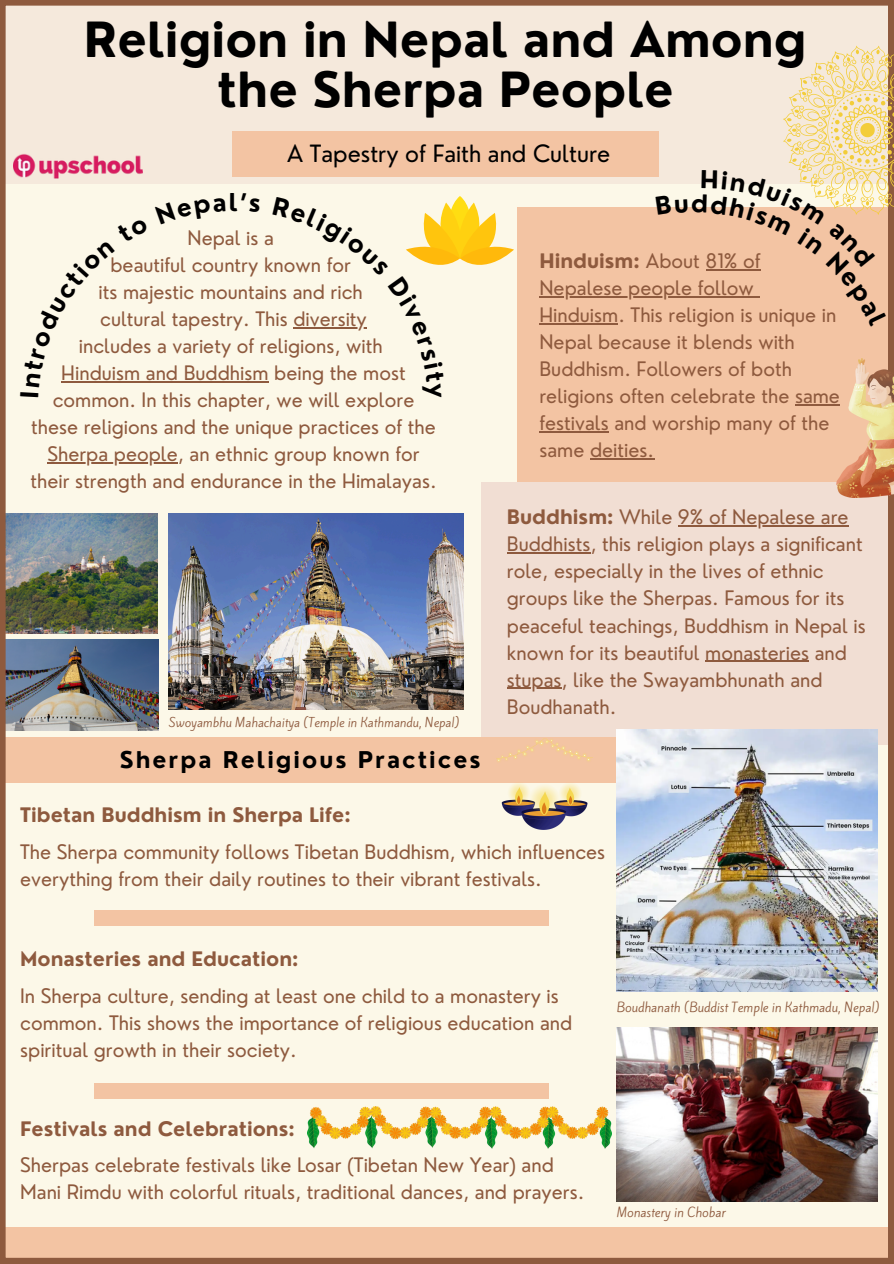
<style>
.page{position:relative;width:894px;height:1264px;background:#fff}
.page>*{position:absolute;margin:0;border:0;box-sizing:border-box;transform-origin:0 0}
.t1{font:700 47.25px/49.5px "Nourd";color:#000;text-align:center}
.t2{font:700 24px "Nourd";color:#000}
.t3{font:23.25px "Nourd";color:#000}
.t4{font:700 22.5px "Nourd";letter-spacing:.09em;color:#000}
.t5{font:19.5px/27px "Nourd";color:#8e5a3e}
.t6{font:700 19.5px "Nourd";color:#8e5a3e}
.t7{font:12px "Kite One";color:#8e5a3e}
.t8{font:11.7px "Kite One";color:#8e5a3e}
.s1{font-weight:700}
</style>
<div class="page">
<img style="left:0;top:0;width:893px;height:1263px">
<img style="left:13px;top:153px;width:130px;height:25px">
<img style="left:835px;top:358px;width:58px;height:139px">
<img style="left:496px;top:738px;width:96px;height:91px">
<img style="left:308px;top:1106px;width:303px;height:42px">
<div style="left:20px;top:218px;width:129px;height:179px;background:#fcf8e8"></div>
<div style="left:155px;top:197px;width:71px;height:28px;background:#fcf8e8"></div>
<svg style="left:241px;top:193px;width:19px;height:20px"></svg>
<svg style="left:272px;top:196px;width:242px;height:203px;background:#fbf3d5"></svg>
<svg style="left:655px;top:46px;width:239px;height:281px;background:#f1d5b8"></svg>
<p class="t1" style="left:84px;top:15px;width:724px">Religion in Nepal and Among the Sherpa People</p>
<p class="t3" style="left:287px;top:139px;width:324px">A Tapestry of Faith and Culture</p>
<h5 class="t2" style="left:229px;top:187px;width:11px">l</h5>
<p class="t5" style="left:98px;top:224px;width:270px;text-align:center">Nepal is a<br>beautiful country known for<br>its majestic mountains and rich cultural tapestry. This diversity</p>
<p class="t5" style="left:31px;top:332px;width:406px;text-align:center">includes a variety of religions, with<br>Hinduism and Buddhism being the most common. In this chapter, we will explore these religions and the unique practices of the</p>
<p class="t5" style="left:30px;top:440px;width:407px;text-align:center">Sherpa people, an ethnic group known for their strength and endurance in the Himalayas.</p>
<p class="t5" style="left:539px;top:247px;width:302px"><span class="s1">Hinduism:</span> About 81% of<br>Nepalese people follow<br>Hinduism. This religion is unique in<br>Nepal because it blends with<br>Buddhism. Followers of both religions often celebrate the same festivals and worship many of the same deities.</p>
<p class="t8" style="left:169px;top:714px;width:292px">Swoyambhu Mahachaitya (Temple in Kathmandu, Nepal)</p>
<p class="t4" style="left:120px;top:745px;width:362px">Sherpa Religious Practices</p>
<p class="t5" style="left:506px;top:503px;width:360px"><span class="s1">Buddhism:</span> While 9% of Nepalese are Buddhists, this religion plays a significant role, especially in the lives of ethnic groups like the Sherpas. Famous for its peaceful teachings, Buddhism in Nepal is known for its beautiful monasteries and stupas, like the Swayambhunath and Boudhanath.</p>
<p class="t6" style="left:20px;top:802px;width:332px">Tibetan Buddhism in Sherpa Life:</p>
<p class="t5" style="left:20px;top:837px;width:586px">The Sherpa community follows Tibetan Buddhism, which influences everything from their daily routines to their vibrant festivals.</p>
<p class="t6" style="left:20px;top:946px;width:280px">Monasteries and Education:</p>
<p class="t5" style="left:20px;top:982px;width:553px">In Sherpa culture, sending at least one child to a monastery is common. This shows the importance of religious education and spiritual growth in their society.</p>
<p class="t6" style="left:20px;top:1115px;width:276px">Festivals and Celebrations:</p>
<p class="t5" style="left:20px;top:1151px;width:565px">Sherpas celebrate festivals like Losar (Tibetan New Year) and<br>Mani Rimdu with colorful rituals, traditional dances, and prayers.</p>
<p class="t7" style="left:616px;top:999px;width:264px">Boudhanath (Buddist Temple in Kathmadu, Nepal)</p>
<p class="t7" style="left:616px;top:1204px;width:111px">Monastery in Chobar</p>
</div>
